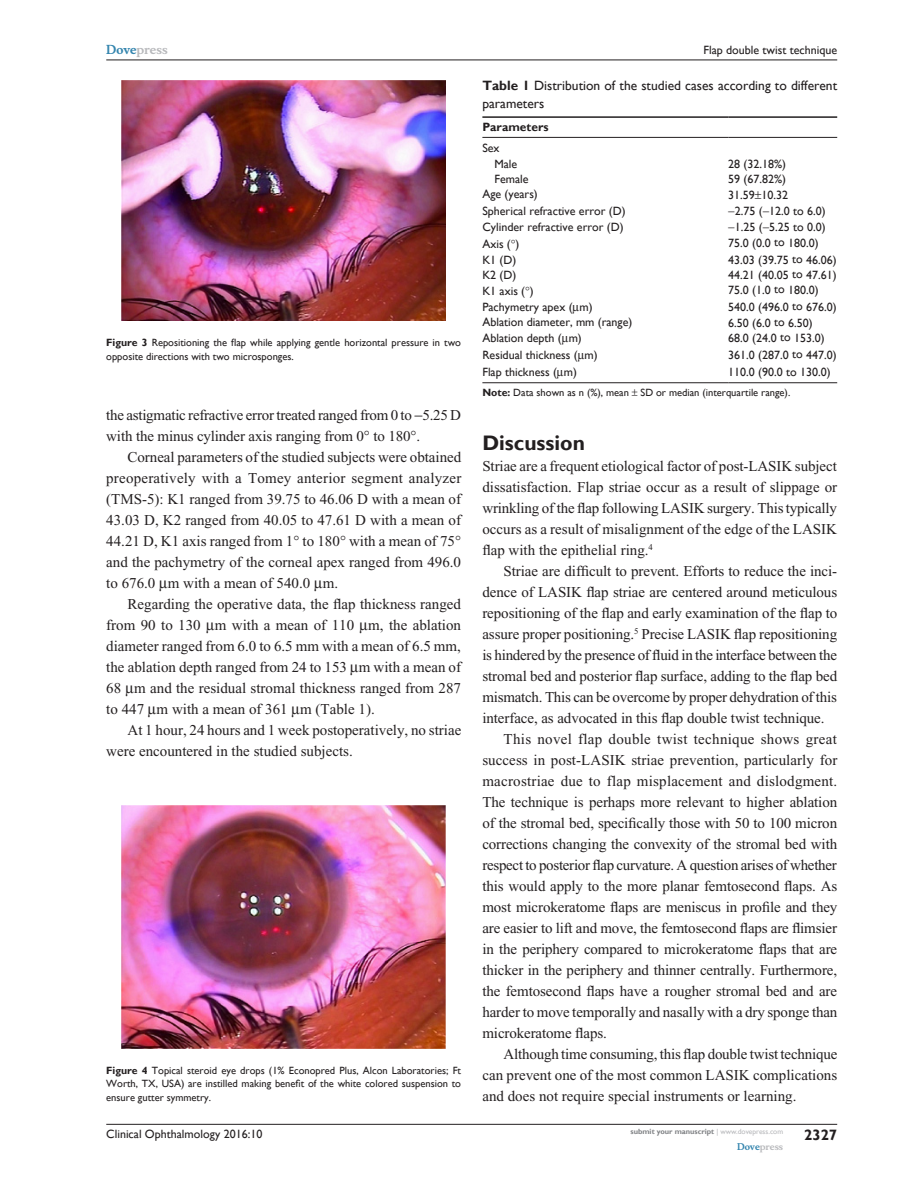
<style>
.page{position:relative;width:918px;height:1188px;background:#fff}
.page>*{position:absolute;margin:0;border:0;box-sizing:border-box;transform-origin:0 0}
.t1{font:700 21px "Gill Sans";color:#231f20}
.Tx{font:15px/21px "Times New Roman";color:#231f20;text-align:justify}
.TxF{font:15px/21px "Times New Roman";letter-spacing:-.01em;color:#231f20}
.RunFolio-R{font:700 15px "Gill Sans";color:#231f20}
.TN_TT{font:13.5px/18px "Gill Sans";color:#231f20}
.TB{font:12px "Gill Sans";color:#231f20}
.RunF-R{font:12px "Gill Sans";color:#231f20}
.RunH-R{font:12px "Gill Sans";color:#231f20}
.TCH{font:700 12px "Gill Sans";color:#231f20}
.TB-indent1{font:12px "Gill Sans";color:#231f20}
.RunH-Brand-R{font:700 12px "Musee";color:#b8b9bc}
.FigC{font:10.5px/13.5px "Gill Sans";color:#231f20}
.TSNRI{font:10.5px "Gill Sans";color:#231f20}
.RunF-Brand-R{font:700 9px "Musee";color:#b8b9bc}
.RunF-SubmityourMS-R{font:700 7.5px "Gill Sans";color:#808285}
.s1{color:#3485ae}
.s2{font-weight:700}
.s3{font-weight:400;color:#b8b9bc}
</style>
<div class="page">
<hr style="left:106px;top:1124px;width:731px;height:1px;background:#231f20">
<hr style="left:106px;top:60px;width:731px;height:1px;background:#231f20">
<img style="left:122px;top:81px;width:324px;height:240px">
<img style="left:122px;top:806px;width:323px;height:242px">
<hr style="left:482px;top:116px;width:246px;height:2px;background:#231f20">
<hr style="left:728px;top:116px;width:109px;height:2px;background:#231f20">
<hr style="left:482px;top:137px;width:246px;height:1px;background:#231f20">
<hr style="left:728px;top:137px;width:109px;height:1px;background:#231f20">
<hr style="left:482px;top:382px;width:246px;height:1px;background:#231f20">
<hr style="left:728px;top:382px;width:109px;height:1px;background:#231f20">
<p class="RunH-Brand-R" style="left:106px;top:43px;width:63px"><span class="s1">Dove</span>press</p>
<p class="FigC" style="left:106px;top:336px;width:356px"><span class="s2">Figure 3</span> Repositioning the flap while applying gentle horizontal pressure in two opposite directions with two microsponges.</p>
<p class="TxF" style="left:106px;top:405px;width:356px">the astigmatic refractive error treated ranged from 0 to 5.25 D with the minus cylinder axis ranging from 0 to 180 .</p>
<p class="Tx" style="left:106px;top:447px;width:357px;text-align:left;text-indent:21px">Corneal parameters of the studied subjects were obtained preoperatively with a Tomey anterior segment analyzer (TMS-5): K1 ranged from 39.75 to 46.06 D with a mean of 43.03 D, K2 ranged from 40.05 to 47.61 D with a mean of 44.21 D, K1 axis ranged from 1 to 180 with a mean of 75 and the pachymetry of the corneal apex ranged from 496.0 to 676.0 m with a mean of 540.0 m.</p>
<p class="Tx" style="left:106px;top:594px;width:356px;text-indent:21px">Regarding the operative data, the flap thickness ranged from 90 to 130 m with a mean of 110 m, the ablation diameter ranged from 6.0 to 6.5 mm with a mean of 6.5 mm, the ablation depth ranged from 24 to 153 m with a mean of 68 m and the residual stromal thickness ranged from 287 to 447 m with a mean of 361 m (Table 1).</p>
<p class="Tx" style="left:106px;top:720px;width:357px;text-indent:21px">At 1 hour, 24 hours and 1 week postoperatively, no striae were encountered in the studied subjects.</p>
<p class="FigC" style="left:106px;top:1063px;width:356px;text-align:justify"><span class="s2">Figure 4</span> Topical steroid eye drops (1% Econopred Plus, Alcon Laboratories; Ft Worth, TX, USA) are instilled making benefit of the white colored suspension to ensure gutter symmetry.</p>
<p class="RunH-R" style="left:704px;top:43px;width:135px">Flap double twist technique</p>
<p class="TN_TT" style="left:482px;top:77px;width:356px"><span class="s2">Table 1</span> Distribution of the studied cases according to different parameters</p>
<p class="TCH" style="left:482px;top:120px;width:68px">Parameters</p>
<p class="TB" style="left:482px;top:141px;width:19px">Sex</p>
<p class="TB-indent1" style="left:494px;top:157px;width:24px">Male</p>
<p class="TB" style="left:728px;top:157px;width:59px">28 (32.18%)</p>
<p class="TB-indent1" style="left:494px;top:172px;width:36px">Female</p>
<p class="TB" style="left:728px;top:172px;width:59px">59 (67.82%)</p>
<p class="TB" style="left:482px;top:187px;width:57px">Age (years)</p>
<p class="TB" style="left:728px;top:188px;width:61px">31.59 10.32</p>
<p class="TB" style="left:482px;top:204px;width:145px">Spherical refractive error (D)</p>
<p class="TB" style="left:735px;top:204px;width:92px">2.75 ( 12.0 to 6.0)</p>
<p class="TB" style="left:482px;top:220px;width:143px">Cylinder refractive error (D)</p>
<p class="TB" style="left:735px;top:220px;width:92px">1.25 ( 5.25 to 0.0)</p>
<p class="TB" style="left:482px;top:237px;width:39px">Axis ( )</p>
<p class="TB" style="left:728px;top:236px;width:92px">75.0 (0.0 to 180.0)</p>
<p class="TB" style="left:482px;top:253px;width:35px">K1 (D)</p>
<p class="TB" style="left:728px;top:253px;width:110px">43.03 (39.75 to 46.06)</p>
<p class="TB" style="left:482px;top:268px;width:35px">K2 (D)</p>
<p class="TB" style="left:728px;top:268px;width:110px">44.21 (40.05 to 47.61)</p>
<p class="TB" style="left:482px;top:284px;width:53px">K1 axis ( )</p>
<p class="TB" style="left:728px;top:283px;width:92px">75.0 (1.0 to 180.0)</p>
<p class="TB" style="left:482px;top:300px;width:112px">Pachymetry apex ( m)</p>
<p class="TB" style="left:728px;top:300px;width:110px">540.0 (496.0 to 676.0)</p>
<p class="TB" style="left:482px;top:315px;width:152px">Ablation diameter, mm (range)</p>
<p class="TB" style="left:728px;top:316px;width:86px">6.50 (6.0 to 6.50)</p>
<p class="TB" style="left:482px;top:331px;width:101px">Ablation depth ( m)</p>
<p class="TB" style="left:728px;top:331px;width:98px">68.0 (24.0 to 153.0)</p>
<p class="TB" style="left:482px;top:348px;width:117px">Residual thickness ( m)</p>
<p class="TB" style="left:728px;top:348px;width:110px">361.0 (287.0 to 447.0)</p>
<p class="TB" style="left:482px;top:365px;width:96px">Flap thickness ( m)</p>
<p class="TB" style="left:728px;top:365px;width:104px">110.0 (90.0 to 130.0)</p>
<p class="TSNRI" style="left:482px;top:386px;width:309px"><span class="s2">Note:</span> Data shown as n (%), mean SD or median (interquartile range).</p>
<h1 class="t1" style="left:482px;top:430px;width:104px">Discussion</h1>
<p class="TxF" style="left:482px;top:455px;width:356px;text-align:justify">Striae are a frequent etiological factor of post-LASIK subject dissatisfaction. Flap striae occur as a result of slippage or wrinkling of the flap following LASIK surgery. This typically occurs as a result of misalignment of the edge of the LASIK flap with the epithelial ring.<sup>4</sup></p>
<p class="Tx" style="left:482px;top:560px;width:356px;text-indent:21px">Striae are difficult to prevent. Efforts to reduce the inci&shy;dence of LASIK flap striae are centered around meticulous repositioning of the flap and early examination of the flap to assure proper positioning.<sup>5</sup> Precise LASIK flap repositioning is hindered by the presence of fluid in the interface between the stromal bed and posterior flap surface, adding to the flap bed mismatch. This can be overcome by proper dehydration of this interface, as advocated in this flap double twist technique.</p>
<p class="Tx" style="left:482px;top:728px;width:357px;text-indent:21px">This novel flap double twist technique shows great success in post-LASIK striae prevention, particularly for macrostriae due to flap misplacement and dislodgment.<br>The technique is perhaps more relevant to higher ablation of the stromal bed, specifically those with 50 to 100 micron corrections changing the convexity of the stromal bed with respect to posterior flap curvature. A question arises of whether this would apply to the more planar femtosecond flaps. As most microkeratome flaps are meniscus in profile and they are easier to lift and move, the femtosecond flaps are flimsier in the periphery compared to microkeratome flaps that are thicker in the periphery and thinner centrally. Furthermore, the femtosecond flaps have a rougher stromal bed and are harder to move temporally and nasally with a dry sponge than microkeratome flaps.</p>
<p class="Tx" style="left:482px;top:1043px;width:356px;text-indent:21px">Although time consuming, this flap double twist technique can prevent one of the most common LASIK complications and does not require special instruments or learning.</p>
<p class="RunF-R" style="left:106px;top:1127px;width:158px">Clinical Ophthalmology 2016:10</p>
<p class="RunF-SubmityourMS-R" style="left:631px;top:1127px;width:154px">submit your manuscript <span class="s3">| www.dovepress.com</span></p>
<p class="RunF-Brand-R" style="left:737px;top:1141px;width:48px"><span class="s1">Dove</span>press</p>
<p class="RunFolio-R" style="left:804px;top:1126px;width:35px">2327</p>
</div>
